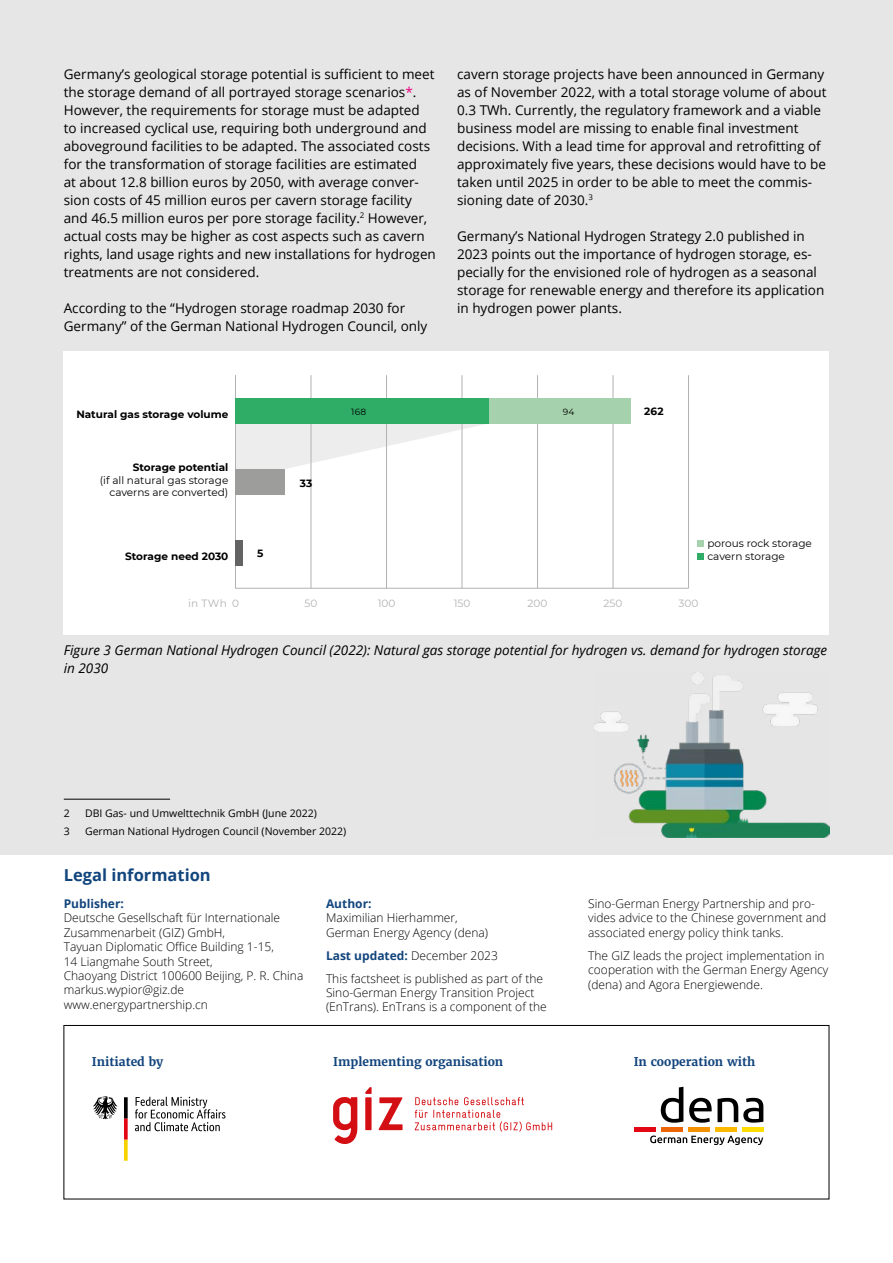
<style>
.page{position:relative;width:893px;height:1263px;background:#fff}
.page>*{position:absolute;margin:0;border:0;box-sizing:border-box;transform-origin:0 0}
.Impressum_Titel{font:700 16.5px "Open Sans";color:#12457d}
.Copy{font:13.5px/18px "Open Sans";color:#000}
.t1{font:italic 13.5px/18px "Open Sans";color:#000}
.Impressum_Inhalt{font:300 12px/14.4px "Open Sans";color:#000}
.DIsclaimer{font:700 12px "Merriweather";color:#12457d}
.Impressum_Inhalt-2{font:700 12px "Open Sans";color:#12457d}
.t2{font:10.5px/12.6px "Montserrat";color:#000}
.Copy-2{font:10.5px "Open Sans";color:#000}
.t3{font:700 10.5px "Montserrat";color:#000}
.t4{font:10.5px "Montserrat";color:#b3b2b2}
.t5{font:9px "Montserrat";color:#000}
.s1{color:#e6007d}
.s2{font-weight:700}
.s3{font-weight:300;color:#000}
</style>
<div class="page">
<div style="left:0;top:0;width:893px;height:855px;background:#e6e6e6"></div>
<hr style="left:64px;top:799px;width:106px;height:1px;background:#000">
<div style="left:64px;top:351px;width:765px;height:284px;background:#fff"></div>
<svg style="left:236px;top:423px;width:253px;height:46px"></svg>
<hr style="left:235px;top:588px;width:453px;height:1px;background:#b3b2b2">
<hr style="left:311px;top:375px;width:1px;height:213px;background:#b3b2b2">
<hr style="left:386px;top:375px;width:1px;height:213px;background:#b3b2b2">
<hr style="left:462px;top:375px;width:1px;height:213px;background:#b3b2b2">
<hr style="left:537px;top:375px;width:1px;height:213px;background:#b3b2b2">
<hr style="left:613px;top:375px;width:1px;height:213px;background:#b3b2b2">
<hr style="left:688px;top:375px;width:1px;height:213px;background:#b3b2b2">
<hr style="left:235px;top:375px;width:1px;height:213px;background:#b3b2b2">
<div style="left:489px;top:398px;width:142px;height:25px;background:#a5d2ac"></div>
<div style="left:235px;top:398px;width:254px;height:25px;background:#2fac66"></div>
<div style="left:235px;top:469px;width:50px;height:25px;background:#9d9d9c"></div>
<div style="left:235px;top:540px;width:8px;height:25px;background:#646363"></div>
<svg style="left:697px;top:541px;width:6px;height:6px"></svg>
<div style="left:697px;top:553px;width:6px;height:7px;background:#2fac66"></div>
<img style="left:595px;top:673px;width:234px;height:165px">
<div style="left:64px;top:1025px;width:765px;height:174px;border:1px solid #000"></div>
<svg style="left:135px;top:1097px;width:90px;height:34px"></svg>
<svg style="left:93px;top:1096px;width:25px;height:23px"></svg>
<svg style="left:124px;top:1097px;width:4px;height:64px"></svg>
<svg style="left:333px;top:1097px;width:24px;height:47px"></svg>
<svg style="left:379px;top:1097px;width:24px;height:33px"></svg>
<svg style="left:365px;top:1087px;width:7px;height:43px"></svg>
<svg style="left:415px;top:1097px;width:137px;height:35px"></svg>
<svg style="left:661px;top:1087px;width:22px;height:36px"></svg>
<svg style="left:689px;top:1098px;width:74px;height:25px"></svg>
<hr style="left:634px;top:1127px;width:22px;height:4px;background:#e30615">
<hr style="left:661px;top:1127px;width:22px;height:4px;background:#ec6608">
<hr style="left:688px;top:1127px;width:22px;height:4px;background:#f39100">
<hr style="left:715px;top:1127px;width:22px;height:4px;background:#fbba00">
<hr style="left:742px;top:1127px;width:21px;height:4px;background:#fd0">
<svg style="left:650px;top:1135px;width:113px;height:10px"></svg>
<p class="Copy" style="left:64px;top:64px;width:374px">Germany’s geological storage potential is sufficient to meet the storage demand of all portrayed storage scenarios<span class="s1">*</span>.<br>However, the requirements for storage must be adapted to increased cyclical use, requiring both underground and aboveground facilities to be adapted. The associated costs for the transformation of storage facilities are estimated<br>at about 12.8 billion euros by 2050, with average conver&shy;sion costs of 45 million euros per cavern storage facility and 46.5 million euros per pore storage facility.<sup>2</sup> However, actual costs may be higher as cost aspects such as cavern rights, land usage rights and new installations for hydrogen treatments are not considered.</p>
<p class="Copy" style="left:64px;top:298px;width:365px">According to the “Hydrogen storage roadmap 2030 for<br>Germany” of the German National Hydrogen Council, only</p>
<p class="Copy" style="left:457px;top:64px;width:371px">cavern storage projects have been announced in Germany as of November 2022, with a total storage volume of about 0.3 TWh. Currently, the regulatory framework and a viable business model are missing to enable final investment decisions. With a lead time for approval and retrofitting of approximately five years, these decisions would have to be taken until 2025 in order to be able to meet the commis&shy;sioning date of 2030.<sup>3</sup></p>
<p class="Copy" style="left:457px;top:226px;width:369px">Germany’s National Hydrogen Strategy 2.0 published in 2023 points out the importance of hydrogen storage, es&shy;pecially for the envisioned role of hydrogen as a seasonal storage for renewable energy and therefore its application in hydrogen power plants.</p>
<p class="t3" style="left:76px;top:407px;width:154px">Natural gas storage volume</p>
<p class="t5" style="left:351px;top:405px;width:16px">168</p>
<p class="t5" style="left:563px;top:405px;width:13px">94</p>
<p class="t3" style="left:644px;top:403px;width:21px">262</p>
<p class="t2" style="left:100px;top:461px;width:130px;text-align:right"><span class="s2">Storage potential<br></span>(if all natural gas storage caverns are converted)</p>
<p class="t3" style="left:300px;top:475px;width:14px">33</p>
<p class="t3" style="left:125px;top:549px;width:105px">Storage need 2030</p>
<p class="t3" style="left:257px;top:546px;width:8px">5</p>
<p class="t2" style="left:707px;top:537px;width:106px">porous rock storage cavern storage</p>
<p class="t4" style="left:188px;top:596px;width:40px">in TWh</p>
<p class="t4" style="left:232px;top:596px;width:8px">0</p>
<p class="t4" style="left:305px;top:596px;width:14px">50</p>
<p class="t4" style="left:378px;top:596px;width:19px">100</p>
<p class="t4" style="left:454px;top:596px;width:18px">150</p>
<p class="t4" style="left:528px;top:596px;width:21px">200</p>
<p class="t4" style="left:604px;top:596px;width:20px">250</p>
<p class="t4" style="left:679px;top:596px;width:21px">300</p>
<p class="t1" style="left:64px;top:640px;width:765px">Figure 3 German National Hydrogen Council (2022): Natural gas storage potential for hydrogen vs. demand for hydrogen storage in 2030</p>
<p class="Copy-2" style="left:64px;top:806px;width:8px">2</p>
<p class="Copy-2" style="left:85px;top:806px;width:233px">DBI Gas- und Umwelttechnik GmbH (June 2022)</p>
<p class="Copy-2" style="left:64px;top:824px;width:8px">3</p>
<p class="Copy-2" style="left:85px;top:824px;width:263px">German National Hydrogen Council (November 2022)</p>
<h3 class="Impressum_Titel" style="left:64px;top:863px;width:149px">Legal information</h3>
<p class="Impressum_Inhalt-2" style="left:64px;top:895px;width:62px">Publisher:</p>
<p class="Impressum_Inhalt" style="left:64px;top:910px;width:218px">Deutsche Gesellschaft für Internationale<br>Zusammenarbeit (GIZ) GmbH,</p>
<p class="Impressum_Inhalt" style="left:64px;top:939px;width:212px">Tayuan -Diplomatic -Office Building 1-15,</p>
<p class="Impressum_Inhalt" style="left:64px;top:954px;width:151px">14 -Liangmahe South Street,</p>
<p class="Impressum_Inhalt" style="left:64px;top:968px;width:241px">Chaoyang District 100600 Beijing, P. R. China</p>
<p class="Impressum_Inhalt" style="left:64px;top:982px;width:122px">markus.wypior@giz.de</p>
<p class="Impressum_Inhalt" style="left:64px;top:997px;width:146px">www.energypartnership.cn</p>
<p class="Impressum_Inhalt-2" style="left:326px;top:895px;width:47px">Author:</p>
<p class="Impressum_Inhalt" style="left:326px;top:910px;width:164px">Maximilian Hierhammer,<br>German Energy Agency (dena)</p>
<p class="Impressum_Inhalt-2" style="left:326px;top:947px;width:173px">Last updated: <span class="s3">December 2023</span></p>
<p class="Impressum_Inhalt" style="left:326px;top:971px;width:222px">This factsheet is published as part of the -Sino-German Energy Transition Project (EnTrans). EnTrans is a component of the</p>
<p class="Impressum_Inhalt" style="left:588px;top:896px;width:240px">Sino-German Energy Partnership and pro&shy;vides advice to the Chinese government and associated energy policy think tanks.</p>
<p class="Impressum_Inhalt" style="left:588px;top:948px;width:242px">The GIZ leads the project implementation in cooperation with the German Energy Agency (dena) and Agora Energiewende.</p>
<p class="DIsclaimer" style="left:92px;top:1054px;width:73px">Initiated by</p>
<p class="DIsclaimer" style="left:333px;top:1054px;width:171px">Implementing organisation</p>
<p class="DIsclaimer" style="left:634px;top:1054px;width:123px">In cooperation with</p>
</div>
